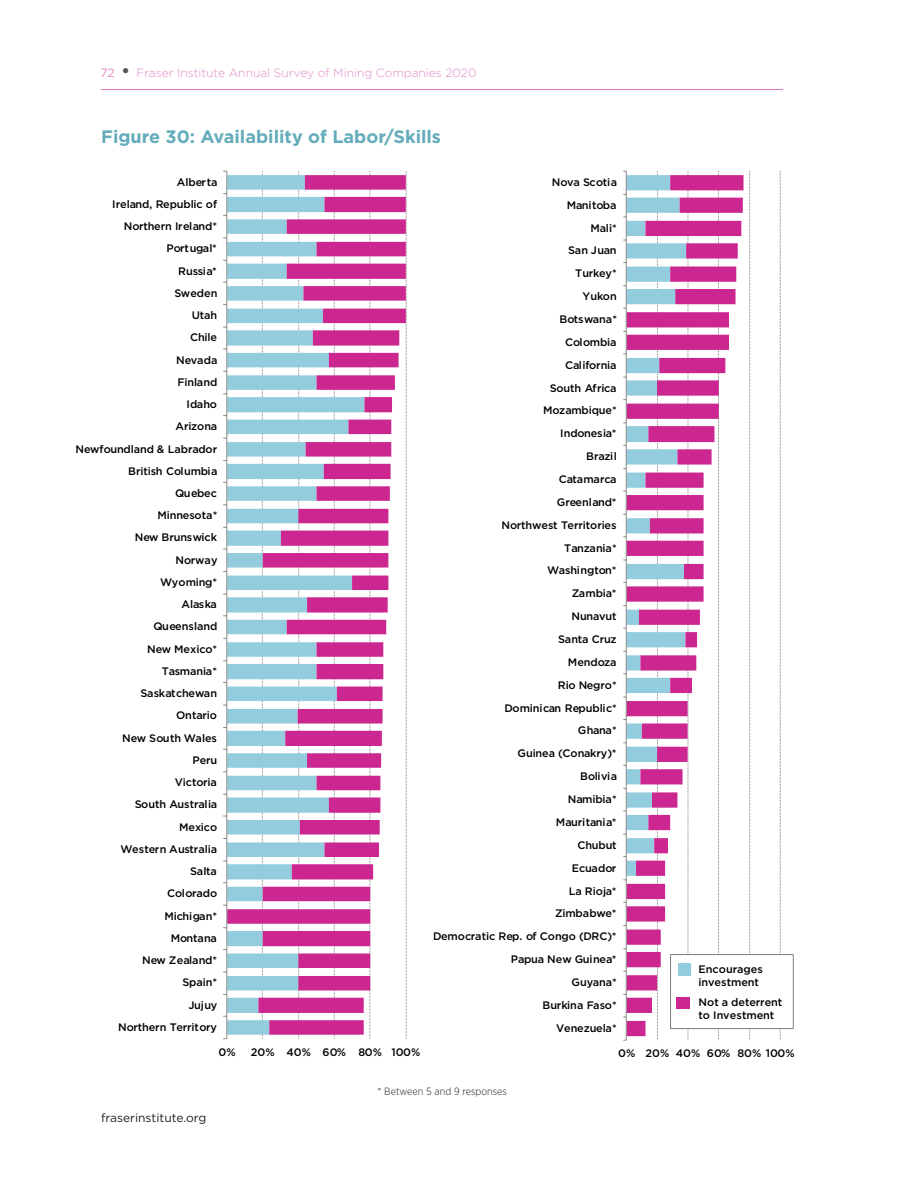
<style>
.page{position:relative;width:918px;height:1188px;background:#fff}
.page>*{position:absolute;margin:0;border:0;box-sizing:border-box;transform-origin:0 0}
.subhead1{font:700 18px "Gotham";color:#64acbb}
.t1{font:300 12px "Gotham";color:#e18ac5}
.t2{font:12px "Gotham";color:#231f20}
.t3{font:500 10.95px/13px "Gotham";letter-spacing:-.015em;color:#000}
.table-sources{font:300 10.5px "Gotham Narrow";color:#231f20}
.s1{font-weight:400}
.s2{font-size:21px;color:#57585a}
</style>
<div class="page">
<hr style="left:101px;top:89px;width:682px;height:1px;background:#da6db7">
<svg style="left:406px;top:171px;width:1px;height:868px"></svg>
<svg style="left:227px;top:175px;width:179px;height:860px"></svg>
<hr style="left:226px;top:171px;width:1px;height:868px;background:#868686">
<svg style="left:749px;top:171px;width:1px;height:869px"></svg>
<svg style="left:780px;top:171px;width:1px;height:869px"></svg>
<svg style="left:689px;top:175px;width:55px;height:861px"></svg>
<svg style="left:623px;top:171px;width:66px;height:870px"></svg>
<div style="left:671px;top:955px;width:122px;height:74px;background:#fff"></div>
<div style="left:670px;top:954px;width:124px;height:75px;border:1px solid #7f7f7f"></div>
<div style="left:678px;top:964px;width:13px;height:12px;background:#93cddd"></div>
<div style="left:677px;top:997px;width:13px;height:12px;background:#cc2691"></div>
<p class="t1" style="left:101px;top:65px;width:378px"><span class="s1">72</span> <span class="s2">•</span> Fraser Institute Annual Survey of Mining Companies 2020</p>
<p class="subhead1" style="left:101px;top:124px;width:341px">Figure 30: Availability of Labor/Skills</p>
<p class="t3" style="left:177px;top:175px;width:42px">Alberta</p>
<p class="t3" style="left:112px;top:197px;width:107px">Ireland, Republic of</p>
<p class="t3" style="left:124px;top:220px;width:95px">Northern Ireland*</p>
<p class="t3" style="left:167px;top:242px;width:52px">Portugal*</p>
<p class="t3" style="left:178px;top:264px;width:40px">Russia*</p>
<p class="t3" style="left:174px;top:286px;width:45px">Sweden</p>
<p class="t3" style="left:192px;top:309px;width:27px">Utah</p>
<p class="t3" style="left:190px;top:331px;width:28px">Chile</p>
<p class="t3" style="left:176px;top:353px;width:43px">Nevada</p>
<p class="t3" style="left:177px;top:375px;width:41px">Finland</p>
<p class="t3" style="left:187px;top:397px;width:32px">Idaho</p>
<p class="t3" style="left:175px;top:420px;width:43px">Arizona</p>
<p class="t3" style="left:76px;top:442px;width:143px">Newfoundland &amp; Labrador</p>
<p class="t3" style="left:128px;top:464px;width:91px">British Columbia</p>
<p class="t3" style="left:175px;top:486px;width:43px">Quebec</p>
<p class="t3" style="left:158px;top:509px;width:61px">Minnesota*</p>
<p class="t3" style="left:135px;top:531px;width:84px">New Brunswick</p>
<p class="t3" style="left:175px;top:553px;width:44px">Norway</p>
<p class="t3" style="left:160px;top:575px;width:58px">Wyoming*</p>
<p class="t3" style="left:182px;top:598px;width:37px">Alaska</p>
<p class="t3" style="left:154px;top:620px;width:65px">Queensland</p>
<p class="t3" style="left:147px;top:642px;width:72px">New Mexico*</p>
<p class="t3" style="left:162px;top:664px;width:57px">Tasmania*</p>
<p class="t3" style="left:141px;top:687px;width:78px">Saskatchewan</p>
<p class="t3" style="left:176px;top:709px;width:42px">Ontario</p>
<p class="t3" style="left:122px;top:731px;width:96px">New South Wales</p>
<p class="t3" style="left:192px;top:753px;width:26px">Peru</p>
<p class="t3" style="left:175px;top:776px;width:43px">Victoria</p>
<p class="t3" style="left:135px;top:798px;width:84px">South Australia</p>
<p class="t3" style="left:179px;top:820px;width:40px">Mexico</p>
<p class="t3" style="left:121px;top:842px;width:98px">Western Australia</p>
<p class="t3" style="left:190px;top:865px;width:28px">Salta</p>
<p class="t3" style="left:167px;top:887px;width:52px">Colorado</p>
<p class="t3" style="left:164px;top:909px;width:54px">Michigan*</p>
<p class="t3" style="left:552px;top:175px;width:67px">Nova Scotia</p>
<p class="t3" style="left:567px;top:198px;width:51px">Manitoba</p>
<p class="t3" style="left:590px;top:221px;width:28px">Mali*</p>
<p class="t3" style="left:568px;top:244px;width:50px">San Juan</p>
<p class="t3" style="left:575px;top:267px;width:43px">Turkey*</p>
<p class="t3" style="left:583px;top:290px;width:36px">Yukon</p>
<p class="t3" style="left:559px;top:313px;width:59px">Botswana*</p>
<p class="t3" style="left:565px;top:335px;width:53px">Colombia</p>
<p class="t3" style="left:565px;top:358px;width:53px">California</p>
<p class="t3" style="left:550px;top:381px;width:68px">South Africa</p>
<p class="t3" style="left:543px;top:404px;width:75px">Mozambique*</p>
<p class="t3" style="left:560px;top:427px;width:58px">Indonesia*</p>
<p class="t3" style="left:586px;top:450px;width:32px">Brazil</p>
<p class="t3" style="left:559px;top:473px;width:59px">Catamarca</p>
<p class="t3" style="left:557px;top:495px;width:61px">Greenland*</p>
<p class="t3" style="left:502px;top:518px;width:117px">Northwest Territories</p>
<p class="t3" style="left:564px;top:541px;width:54px">Tanzania*</p>
<p class="t3" style="left:547px;top:564px;width:71px">Washington*</p>
<p class="t3" style="left:572px;top:587px;width:46px">Zambia*</p>
<p class="t3" style="left:571px;top:610px;width:47px">Nunavut</p>
<p class="t3" style="left:558px;top:633px;width:60px">Santa Cruz</p>
<p class="t3" style="left:568px;top:655px;width:50px">Mendoza</p>
<p class="t3" style="left:558px;top:678px;width:61px">Rio Negro*</p>
<p class="t3" style="left:505px;top:701px;width:114px">Dominican Republic*</p>
<p class="t3" style="left:578px;top:724px;width:40px">Ghana*</p>
<p class="t3" style="left:517px;top:747px;width:101px">Guinea (Conakry)*</p>
<p class="t3" style="left:580px;top:770px;width:38px">Bolivia</p>
<p class="t3" style="left:568px;top:793px;width:50px">Namibia*</p>
<p class="t3" style="left:556px;top:815px;width:62px">Mauritania*</p>
<p class="t3" style="left:577px;top:838px;width:41px">Chubut</p>
<p class="t3" style="left:572px;top:861px;width:46px">Ecuador</p>
<p class="t3" style="left:569px;top:884px;width:49px">La Rioja*</p>
<p class="t3" style="left:555px;top:907px;width:63px">Zimbabwe*</p>
<p class="t3" style="left:171px;top:931px;width:48px">Montana</p>
<p class="t3" style="left:433px;top:930px;width:185px">Democratic Rep. of Congo (DRC)*</p>
<p class="t3" style="left:142px;top:954px;width:77px">New Zealand*</p>
<p class="t3" style="left:183px;top:976px;width:36px">Spain*</p>
<p class="t3" style="left:188px;top:998px;width:31px">Jujuy</p>
<p class="t3" style="left:511px;top:953px;width:107px">Papua New Guinea*</p>
<p class="t3" style="left:572px;top:975px;width:47px">Guyana*</p>
<p class="t3" style="left:542px;top:998px;width:76px">Burkina Faso*</p>
<p class="t3" style="left:699px;top:963px;width:66px">Encourages investment</p>
<p class="t3" style="left:699px;top:995px;width:85px">Not a deterrent to Investment</p>
<p class="t3" style="left:118px;top:1020px;width:100px">Northern Territory</p>
<p class="t3" style="left:556px;top:1021px;width:62px">Venezuela*</p>
<p class="t3" style="left:218px;top:1045px;width:19px">0%</p>
<p class="t3" style="left:251px;top:1045px;width:171px">20% 40% 60% 80% 100%</p>
<p class="t3" style="left:618px;top:1046px;width:178px">0% 20% 40% 60% 80% 100%</p>
<p class="t2" style="left:101px;top:1110px;width:107px">fraserinstitute.org</p>
<p class="table-sources" style="left:377px;top:1085px;width:131px">* Between 5 and 9 responses</p>
</div>
